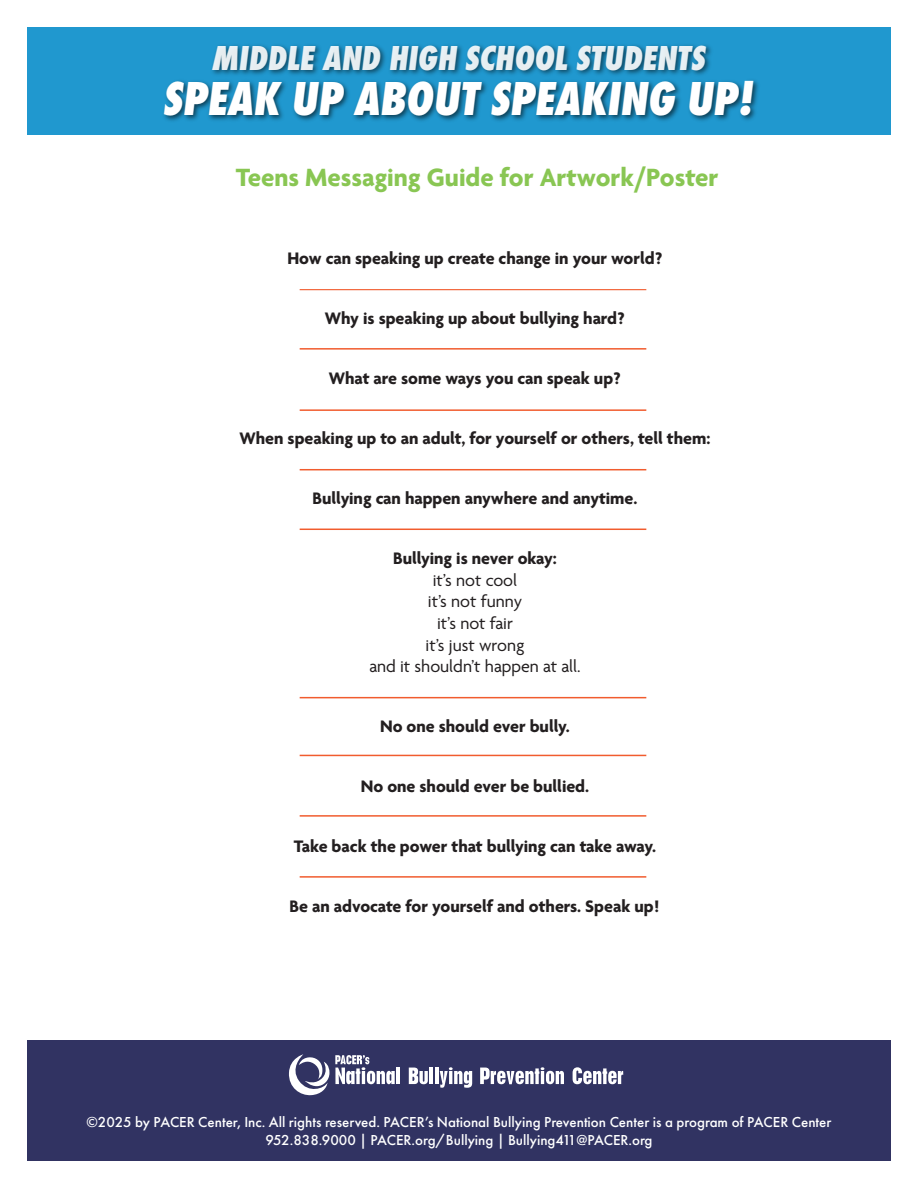
<style>
.page{position:relative;width:918px;height:1188px;background:#fff}
.page>*{position:absolute;margin:0;border:0;box-sizing:border-box;transform-origin:0 0}
.t1{font:italic 800 49.5px "Futura PT Cond";color:#fff}
.t2{font:italic 800 36px "Futura PT Cond";color:rgb(255 255 255/.9)}
.t3{font:700 27px "Agenda One";color:#89c653}
.t4{font:700 18px "Agenda One";color:#231f20}
.t5{font:18px/21.6px "Agenda One";color:#231f20;text-align:center}
.t6{font:500 15px/18px "Futura PT";color:#fff;text-align:center}
</style>
<div class="page">
<div style="left:27px;top:27px;width:864px;height:108px;background:#2098cf"></div>
<img style="left:164px;top:45px;width:594px;height:76px">
<hr style="left:300px;top:289px;width:346px;height:1px;background:#f15c2e">
<hr style="left:300px;top:348px;width:346px;height:2px;background:#f15c2e">
<hr style="left:300px;top:409px;width:346px;height:2px;background:#f15c2e">
<hr style="left:300px;top:469px;width:346px;height:1px;background:#f15c2e">
<hr style="left:300px;top:529px;width:346px;height:1px;background:#f15c2e">
<hr style="left:300px;top:697px;width:346px;height:1px;background:#f15c2e">
<hr style="left:300px;top:755px;width:346px;height:1px;background:#f15c2e">
<hr style="left:300px;top:815px;width:346px;height:2px;background:#f15c2e">
<hr style="left:300px;top:876px;width:346px;height:2px;background:#f15c2e">
<div style="left:27px;top:1040px;width:864px;height:121px;background:#313362"></div>
<svg style="left:289px;top:1054px;width:40px;height:42px"></svg>
<svg style="left:335px;top:1055px;width:60px;height:29px"></svg>
<hr style="left:396px;top:1068px;width:4px;height:16px;background:#fff">
<svg style="left:409px;top:1068px;width:19px;height:16px"></svg>
<hr style="left:430px;top:1068px;width:3px;height:16px;background:#fff">
<hr style="left:435px;top:1068px;width:3px;height:16px;background:#fff">
<svg style="left:440px;top:1067px;width:32px;height:21px"></svg>
<svg style="left:480px;top:1067px;width:84px;height:17px"></svg>
<svg style="left:573px;top:1067px;width:50px;height:17px"></svg>
<h2 class="t2" style="left:212px;top:37px;width:495px">MIDDLE AND HIGH SCHOOL STUDENTS</h2>
<h1 class="t1" style="left:164px;top:69px;width:592px">SPEAK UP ABOUT SPEAKING UP!</h1>
<h3 class="t3" style="left:236px;top:162px;width:484px">Teens Messaging Guide for Artwork/Poster</h3>
<p class="t4" style="left:287px;top:249px;width:377px">How can speaking up create change in your world?</p>
<p class="t4" style="left:325px;top:309px;width:302px">Why is speaking up about bullying hard?</p>
<p class="t4" style="left:329px;top:369px;width:294px">What are some ways you can speak up?</p>
<p class="t4" style="left:240px;top:429px;width:472px">When speaking up to an adult, for yourself or others, tell them:</p>
<p class="t4" style="left:313px;top:489px;width:326px">Bullying can happen anywhere and anytime.</p>
<p class="t4" style="left:393px;top:549px;width:165px">Bullying is never okay:</p>
<p class="t5" style="left:369px;top:570px;width:213px">it’s not cool<br>it’s not funny<br>it’s not fair<br>it’s just wrong<br>and it shouldn’t happen at all.</p>
<p class="t4" style="left:380px;top:717px;width:191px">No one should ever bully.</p>
<p class="t4" style="left:361px;top:777px;width:230px">No one should ever be bullied.</p>
<p class="t4" style="left:294px;top:837px;width:364px">Take back the power that bullying can take away.</p>
<p class="t4" style="left:290px;top:897px;width:372px">Be an advocate for yourself and others. Speak up!</p>
<p class="t6" style="left:87px;top:1113px;width:746px">©2025 by PACER Center, Inc. All rights reserved. PACER’s National Bullying Prevention Center is a program of PACER Center<br>952.838.9000 | PACER.org/Bullying | Bullying411@PACER.org</p>
</div>
